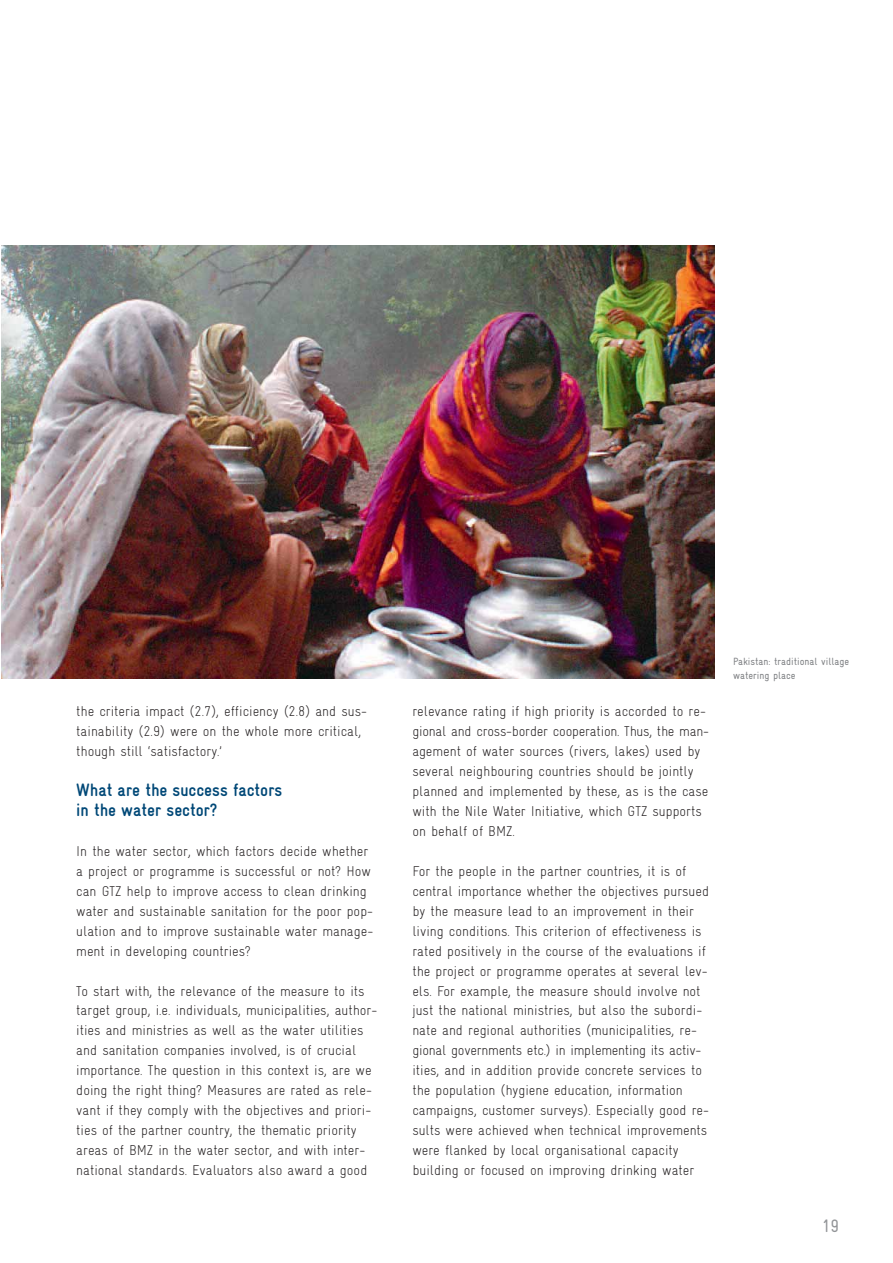
<style>
.page{position:relative;width:893px;height:1263px;background:#fff}
.page>*{position:absolute;margin:0;border:0;box-sizing:border-box;transform-origin:0 0}
.t1{font:700 condensed 18px/20px "Gravur";color:#004877}
.t2{font:condensed 18px "Gravur";color:#939598}
.t3{font:300 condensed 14.25px/20px "Gravur";color:#231f20}
.t4{font:condensed 10.5px/13.5px "Gravur";color:#808285}
</style>
<div class="page">
<img style="left:1px;top:245px;width:713px;height:433px">
<p class="t3" style="left:76px;top:703px;width:292px">the criteria impact (2.7), efficiency (2.8) and sus&shy;tainability (2.9) were on the whole more critical, though still ‘satisfactory.’</p>
<p class="t1" style="left:76px;top:782px;width:207px">What are the success factors in the water sector?</p>
<p class="t3" style="left:76px;top:842px;width:298px">In the water sector, which factors decide whether a project or programme is successful or not? How can GTZ help to improve access to clean drinking water and sustainable sanitation for the poor pop&shy;ulation and to improve sustainable water manage&shy;ment in developing countries?</p>
<p class="t3" style="left:76px;top:982px;width:302px">To start with, the relevance of the measure to its target group, i.e. individuals, municipalities, author&shy;ities and ministries as well as the water utilities and sanitation companies involved, is of crucial importance. The question in this context is, are we doing the right thing? Measures are rated as rele&shy;vant if they comply with the objectives and priori&shy;ties of the partner country, the thematic priority areas of BMZ in the water sector, and with inter&shy;national standards. Evaluators also award a good</p>
<p class="t3" style="left:412px;top:703px;width:298px">relevance rating if high priority is accorded to re&shy;gional and cross-border cooperation. Thus, the man&shy;agement of water sources (rivers, lakes) used by several neighbouring countries should be jointly planned and implemented by these, as is the case with the Nile Water Initiative, which GTZ supports on behalf of BMZ.</p>
<p class="t3" style="left:412px;top:862px;width:298px">For the people in the partner countries, it is of central importance whether the objectives pursued by the measure lead to an improvement in their living conditions. This criterion of effectiveness is rated positively in the course of the evaluations if the project or programme operates at several lev&shy;els. For example, the measure should involve not just the national ministries, but also the subordi&shy;nate and regional authorities (municipalities, re&shy;gional governments etc.) in implementing its activ&shy;ities, and in addition provide concrete services to the population (hygiene education, information campaigns, customer surveys). Especially good re&shy;sults were achieved when technical improvements were flanked by local organisational capacity building or focused on improving drinking water</p>
<p class="t4" style="left:733px;top:656px;width:117px">Pakistan: traditional village watering place</p>
<p class="t2" style="left:821px;top:1219px;width:19px">19</p>
</div>
